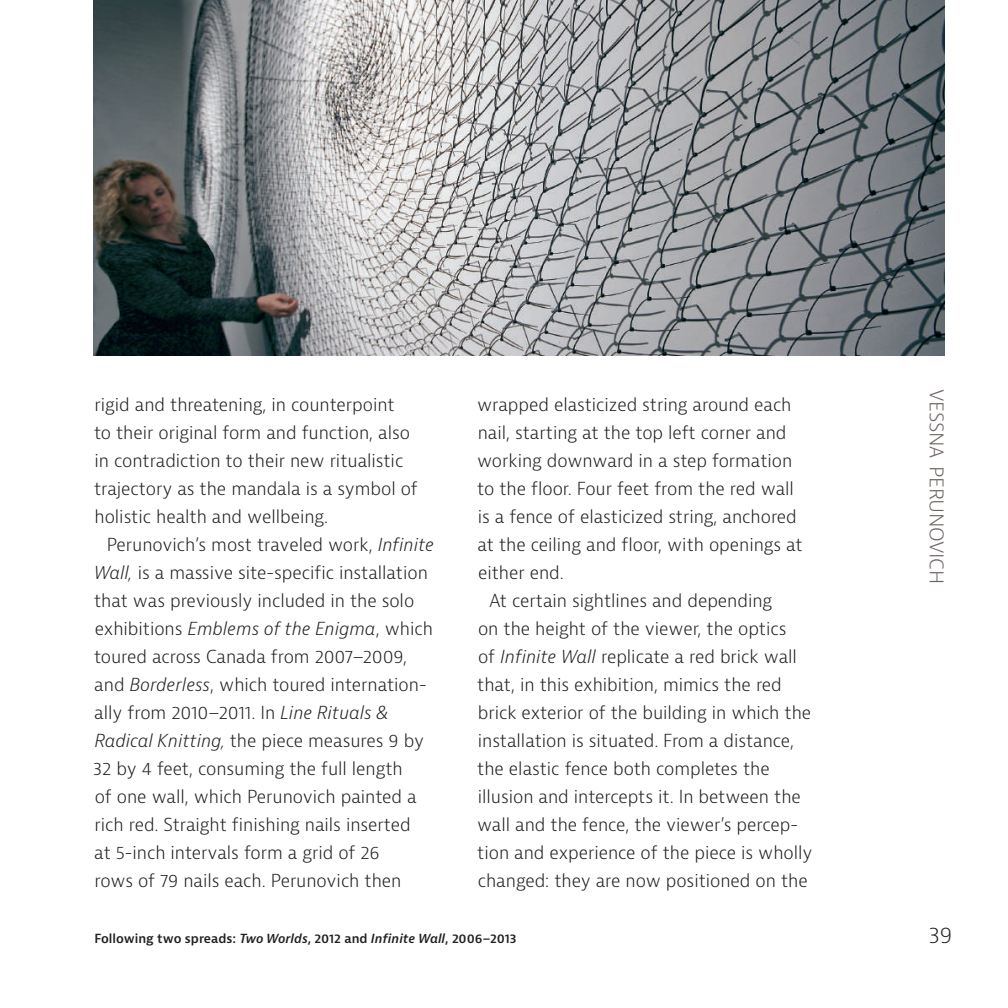
<style>
.page{position:relative;width:1008px;height:1008px;background:#fff}
.page>*{position:absolute;margin:0;border:0;box-sizing:border-box;transform-origin:0 0}
.t1{font:300 20.12px "Bernina Sans";letter-spacing:-.015em;color:#716464}
.t2{font:300 20.12px "Bernina Sans";color:#231f20}
.t3{font:300 17.5px/28px "Bernina Sans";letter-spacing:-.005em;color:#231f20}
.t4{font:600 12.25px "Bernina Sans";color:#231f20}
.s1{font-style:italic}
</style>
<div class="page">
<img style="left:94px;top:0;width:850px;height:355px">
<p class="t3" style="left:94px;top:391px;width:325px">rigid and threatening, in counterpoint<br>to their original form and function, also in contradiction to their new ritualistic trajectory as the mandala is a symbol of holistic health and wellbeing.</p>
<p class="t3" style="left:93px;top:531px;width:342px;text-indent:13px">Perunovich’s most traveled work, <span class="s1">Infinite Wall,</span> is a massive site-specific installation that was previously included in the solo exhibitions <span class="s1">Emblems of the Enigma</span>, which toured across Canada from 2007–2009, and <span class="s1">Borderless</span>, which toured internation&shy;ally from 2010–2011. In <span class="s1">Line Rituals &amp; Radical Knitting,</span> the piece measures 9 by 32 by 4 feet, consuming the full length<br>of one wall, which Perunovich painted a rich red. Straight finishing nails inserted<br>at 5-inch intervals form a grid of 26<br>rows of 79 nails each. Perunovich then</p>
<p class="t3" style="left:477px;top:391px;width:316px">wrapped elasticized string around each</p>
<p class="t3" style="left:478px;top:419px;width:310px">nail, starting at the top left corner and</p>
<p class="t3" style="left:477px;top:447px;width:317px">working downward in a step formation</p>
<p class="t3" style="left:477px;top:475px;width:318px">to the floor. Four feet from the red wall</p>
<p class="t3" style="left:478px;top:503px;width:321px">is a fence of elasticized string, anchored</p>
<p class="t3" style="left:478px;top:531px;width:327px">at the ceiling and floor, with openings at</p>
<p class="t3" style="left:478px;top:559px;width:87px">either end.</p>
<p class="t3" style="left:489px;top:587px;width:284px">At certain sightlines and depending</p>
<p class="t3" style="left:478px;top:615px;width:310px">on the height of the viewer, the optics</p>
<p class="t3" style="left:478px;top:643px;width:320px">of <span class="s1">Infinite Wall</span> replicate a red brick wall</p>
<p class="t3" style="left:477px;top:671px;width:306px">that, in this exhibition, mimics the red</p>
<p class="t3" style="left:478px;top:699px;width:335px">brick exterior of the building in which the</p>
<p class="t3" style="left:478px;top:727px;width:318px">installation is situated. From a distance,</p>
<p class="t3" style="left:477px;top:755px;width:294px">the elastic fence both completes the</p>
<p class="t3" style="left:478px;top:783px;width:325px">illusion and intercepts it. In between the</p>
<p class="t3" style="left:477px;top:811px;width:323px">wall and the fence, the viewer’s percep-</p>
<p class="t3" style="left:477px;top:839px;width:337px">tion and experience of the piece is wholly</p>
<p class="t3" style="left:478px;top:867px;width:331px">changed: they are now positioned on the</p>
<p class="t4" style="left:94px;top:931px;width:424px">Following two spreads: <span class="s1">Two Worlds</span>, 2012 and <span class="s1">Infinite Wall</span>, 2006–2013</p>
<p class="t1" style="left:950px;top:388px;width:197px;rotate:90deg">VESSNA PERUNOVICH</p>
<p class="t2" style="left:929px;top:923px;width:25px">39</p>
</div>
